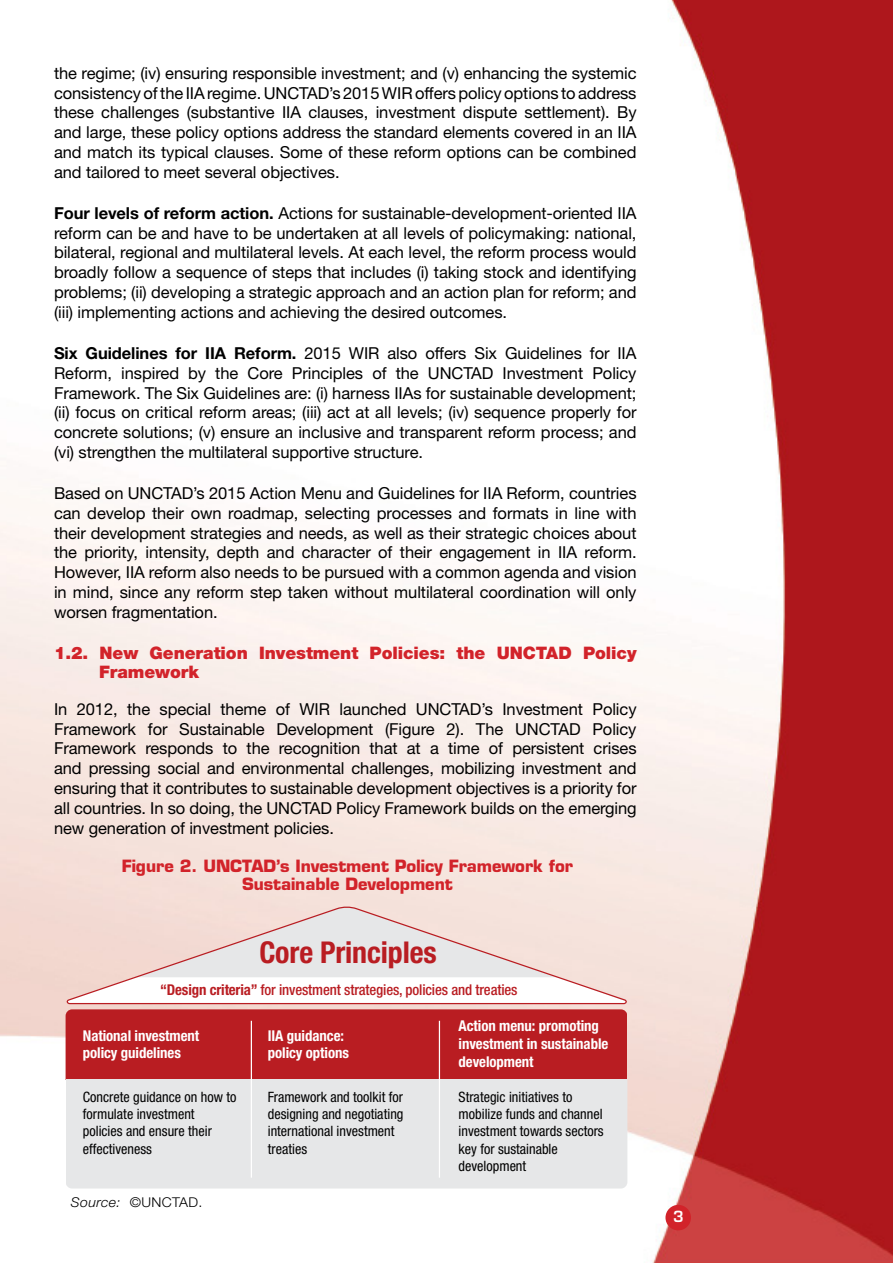
<style>
.page{position:relative;width:893px;height:1263px;background:#fff}
.page>*{position:absolute;margin:0;border:0;box-sizing:border-box;transform-origin:0 0}
.t1{font:700 condensed 30px "Helvetica Neue LT Std";letter-spacing:-.005em;color:#b91d22}
.Head_1_a{font:900 17.25px/19.5px "Helvetica Neue LT Std";letter-spacing:-.005em;color:#d2232a}
.Body{font:16.5px/19.8px "Helvetica Neue LT Std";letter-spacing:-.005em;color:#000;text-align:justify}
.FIGURE_OK{font:700 16.5px "Eurostile LT Std";letter-spacing:-.005em;color:#d2232a}
.t2{font:600 15px "Eurostile LT Std";color:#fff}
.t3{font:700 condensed 14.85px/17.9px "Helvetica Neue LT Std";letter-spacing:-.005em;color:#fff}
.t4{font:500 condensed 14.85px "Helvetica Neue LT Std";letter-spacing:-.01em;color:#b91d22}
.t5{font:condensed 14.25px/17.1px "Helvetica Neue LT Std";color:#000}
.TABLE_SOURCE{font:300 13.5px "Helvetica Neue LT Std";letter-spacing:.025em;color:#000;scale:1.05 1}
.s1{font-weight:700}
.s2{font-style:italic}
</style>
<div class="page">
<img style="left:0;top:0;width:893px;height:1263px">
<div style="left:665px;top:1205px;width:26px;height:25px;background:#d2232a;border-radius:50%"></div>
<svg style="left:66px;top:905px;width:562px;height:100px"></svg>
<div style="left:66px;top:1009px;width:561px;height:71px;background:#b91d22"></div>
<div style="left:66px;top:1080px;width:561px;height:108px;background:#e6e7e8"></div>
<hr style="left:439px;top:1021px;width:1px;height:157px;background:#fff">
<hr style="left:251px;top:1021px;width:1px;height:157px;background:#fff">
<p class="Body" style="left:54px;top:63px;width:584px">the regime; (iv) ensuring responsible investment; and (v) enhancing the systemic consistency of the IIA regime. UNCTAD’s 2015 WIR offers policy options to address these challenges (substantive IIA clauses, investment dispute settlement). By and large, these policy options address the standard elements covered in an IIA and match its typical clauses. Some of these reform options can be combined and tailored to meet several objectives.</p>
<p class="Body" style="left:54px;top:203px;width:584px"><span class="s1">Four levels of reform action.</span> Actions for sustainable-development-oriented IIA reform can be and have to be undertaken at all levels of policymaking: national, bilateral, regional and multilateral levels. At each level, the reform process would broadly follow a sequence of steps that includes (i) taking stock and identifying problems; (ii) developing a strategic approach and an action plan for reform; and (iii) implementing actions and achieving the desired outcomes.</p>
<p class="Body" style="left:54px;top:343px;width:584px"><span class="s1">Six Guidelines for IIA Reform.</span> 2015 WIR also offers Six Guidelines for IIA Reform, inspired by the Core Principles of the UNCTAD Investment Policy Framework. The Six Guidelines are: (i) harness IIAs for sustainable development; (ii) focus on critical reform areas; (iii) act at all levels; (iv) sequence properly for concrete solutions; (v) ensure an inclusive and transparent reform process; and (vi) strengthen the multilateral supportive structure.</p>
<p class="Body" style="left:54px;top:483px;width:584px">Based on UNCTAD’s 2015 Action Menu and Guidelines for IIA Reform, countries can develop their own roadmap, selecting processes and formats in line with their development strategies and needs, as well as their strategic choices about the priority, intensity, depth and character of their engagement in IIA reform.<br>However, IIA reform also needs to be pursued with a common agenda and vision in mind, since any reform step taken without multilateral coordination will only worsen fragmentation.</p>
<p class="Head_1_a" style="left:99px;top:643px;width:539px;text-indent:-45px">1.2. New Generation Investment Policies: the UNCTAD Policy<br>Framework</p>
<p class="Body" style="left:54px;top:699px;width:584px">In 2012, the special theme of WIR launched UNCTAD’s Investment Policy Framework for Sustainable Development (Figure 2). The UNCTAD Policy Framework responds to the recognition that at a time of persistent crises and pressing social and environmental challenges, mobilizing investment and ensuring that it contributes to sustainable development objectives is a priority for all countries. In so doing, the UNCTAD Policy Framework builds on the emerging new generation of investment policies.</p>
<p class="FIGURE_OK" style="left:122px;top:856px;width:453px">Figure 2. UNCTAD’s Investment Policy Framework for</p>
<p class="FIGURE_OK" style="left:242px;top:874px;width:212px">Sustainable Development</p>
<p class="t1" style="left:259px;top:934px;width:179px">Core Principles</p>
<p class="t4" style="left:160px;top:980px;width:359px"><span class="s1">“Design criteria”</span> for investment strategies, policies and treaties</p>
<p class="t3" style="left:83px;top:1026px;width:118px">National investment policy guidelines</p>
<p class="t3" style="left:268px;top:1026px;width:83px">IIA guidance: policy options</p>
<p class="t3" style="left:459px;top:1017px;width:151px">Action menu: promoting investment in sustainable development</p>
<p class="t5" style="left:83px;top:1088px;width:155px">Concrete guidance on how to formulate investment policies and ensure their effectiveness</p>
<p class="t5" style="left:268px;top:1088px;width:137px">Framework and toolkit for designing and negotiating international investment treaties</p>
<p class="t5" style="left:459px;top:1088px;width:147px">Strategic initiatives to mobilize funds and channel investment towards sectors key for sustainable development</p>
<p class="TABLE_SOURCE" style="left:71px;top:1194px;width:127px"><span class="s2">Source:</span> ©UNCTAD.</p>
<p class="t2" style="left:673px;top:1207px;width:12px">3</p>
</div>
